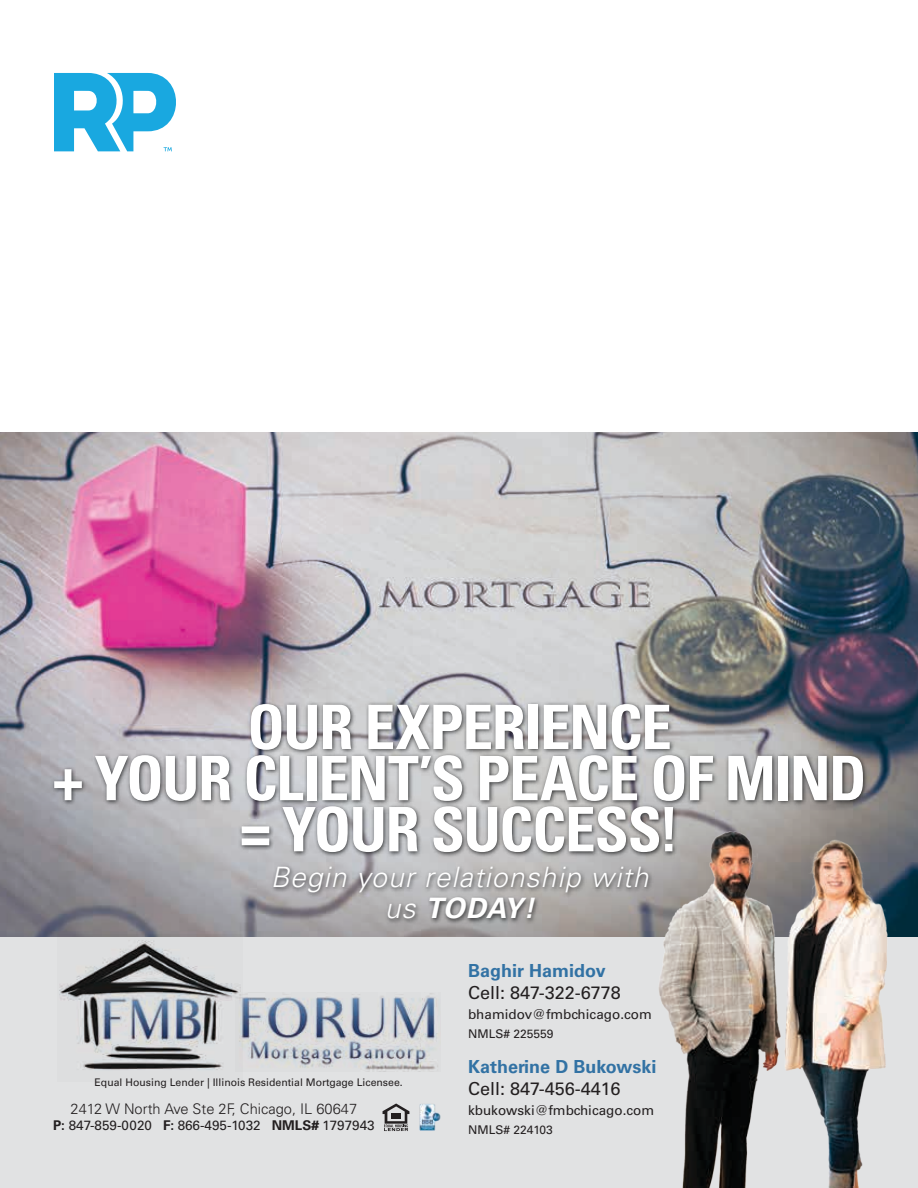
<style>
.page{position:relative;width:918px;height:1188px;background:#fff}
.page>*{position:absolute;margin:0;border:0;box-sizing:border-box;transform-origin:0 0}
.t1{font:700 condensed 61.35px/51.2px "Univers LT Std";letter-spacing:-.025em;color:#fff;text-align:center}
.t2{font:italic 300 28.2px/31px "Univers LT Std";letter-spacing:.04em;color:#fff;text-align:center}
.t3{font:18px "Univers LT Std";color:#231f20}
.t4{font:700 18px "Univers LT Std";color:#3272a4}
.t5{font:300 14.7px "Univers LT Std";color:#231f20}
.t6{font:13.5px "Univers LT Std";color:#231f20}
.t7{font:12px "Univers LT Std";color:#231f20}
.t8{font:10.5px "Univers LT Std";color:#231f20}
.s1{font-weight:700}
</style>
<div class="page">
<svg style="left:54px;top:73px;width:122px;height:78px"></svg>
<div style="left:0;top:915px;width:918px;height:273px;background:#e1e2e3"></div>
<img style="left:0;top:432px;width:918px;height:504px">
<img style="left:659px;top:780px;width:259px;height:408px">
<img style="left:419px;top:1104px;width:22px;height:26px">
<svg style="left:383px;top:1104px;width:26px;height:27px"></svg>
<img style="left:47px;top:693px;width:826px;height:258px">
<img style="left:243px;top:993px;width:197px;height:79px">
<img style="left:57px;top:934px;width:186px;height:136px">
<h1 class="t1" style="left:53px;top:701px;width:815px">OUR EXPERIENCE<br>+ YOUR CLIENT’S PEACE OF MIND = YOUR SUCCESS!</h1>
<h2 class="t2" style="left:271px;top:862px;width:379px">Begin your relationship with us <span class="s1">TODAY!</span></h2>
<p class="t8" style="left:95px;top:1077px;width:310px">Equal Housing Lender | Illinois Residential Mortgage Licensee.</p>
<p class="t5" style="left:71px;top:1100px;width:288px">2412 W North Ave Ste 2F, Chicago, IL 60647</p>
<p class="t6" style="left:53px;top:1118px;width:323px"><span class="s1">P:</span> 847-859-0020 <span class="s1">F:</span> 866-495-1032 <span class="s1">NMLS#</span> 1797943</p>
<h3 class="t4" style="left:468px;top:960px;width:139px">Baghir Hamidov</h3>
<h3 class="t3" style="left:468px;top:982px;width:154px">Cell: 847-322-6778</h3>
<p class="t6" style="left:468px;top:1006px;width:185px">bhamidov@fmbchicago.com</p>
<p class="t7" style="left:468px;top:1027px;width:87px">NMLS# 225559</p>
<h3 class="t4" style="left:468px;top:1056px;width:190px">Katherine D Bukowski</h3>
<h3 class="t3" style="left:468px;top:1078px;width:154px">Cell: 847-456-4416</h3>
<p class="t6" style="left:468px;top:1102px;width:188px">kbukowski@fmbchicago.com</p>
<p class="t7" style="left:468px;top:1123px;width:86px">NMLS# 224103</p>
</div>
